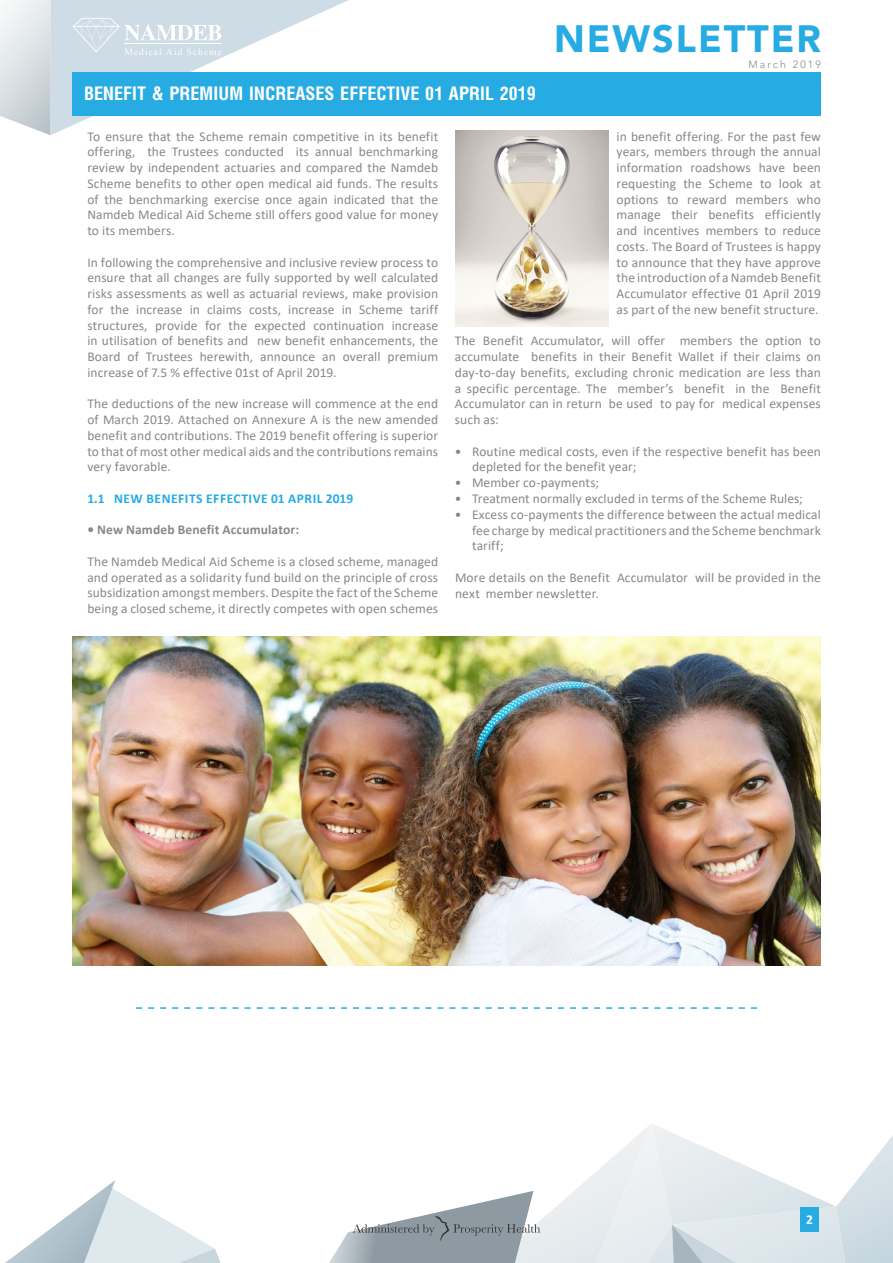
<style>
.page{position:relative;width:893px;height:1263px;background:#fff}
.page>*{position:absolute;margin:0;border:0;box-sizing:border-box;transform-origin:0 0}
.t1{font:900 37.8px "Avenir LT Std";letter-spacing:.05em;color:#26abe3}
.t2{font:700 condensed 18px "Arena";color:#fff}
.t3{font:13.5px/15.8px "Calibri";letter-spacing:.005em;color:#86888a;text-align:justify}
.t4{font:700 13.5px "Calibri";letter-spacing:.04em;color:#26abe3}
.t5{font:700 13.5px "Calibri";letter-spacing:.01em;color:#86888a}
.t6{font:700 13.5px "Calibri";color:#fff}
.t7{font:300 10.5px "Avenir LT Std";letter-spacing:.2em;color:#86888a}
</style>
<div class="page">
<svg style="left:540px;top:1135px;width:353px;height:128px"></svg>
<svg style="left:596px;top:1124px;width:249px;height:139px"></svg>
<svg style="left:5px;top:1180px;width:535px;height:83px"></svg>
<div style="left:72px;top:72px;width:749px;height:44px;background:#26abe3"></div>
<div style="left:800px;top:1207px;width:19px;height:24px;background:#26abe3"></div>
<svg style="left:0;top:0;width:348px;height:135px"></svg>
<img style="left:72px;top:636px;width:749px;height:329px">
<svg style="left:136px;top:1007px;width:621px;height:2px"></svg>
<img style="left:455px;top:130px;width:153px;height:196px">
<h2 class="t2" style="left:84px;top:83px;width:453px">BENEFIT &amp; PREMIUM INCREASES EFFECTIVE 01 APRIL 2019</h2>
<h1 class="t1" style="left:554px;top:16px;width:268px">NEWSLETTER</h1>
<p class="t7" style="left:748px;top:58px;width:74px">March 2019</p>
<p class="t3" style="left:87px;top:128px;width:352px">To ensure that the Scheme remain competitive in its benefit offering, the Trustees conducted its annual benchmarking review by independent actuaries and compared the Namdeb Scheme benefits to other open medical aid funds. The results of the benchmarking exercise once again indicated that the Namdeb Medical Aid Scheme still offers good value for money to its members.</p>
<p class="t3" style="left:87px;top:254px;width:352px">In following the comprehensive and inclusive review process to ensure that all changes are fully supported by well calculated risks assessments as well as actuarial reviews, make provision for the increase in claims costs, increase in Scheme tariff structures, provide for the expected continuation increase in utilisation of benefits and new benefit enhancements, the Board of Trustees herewith, announce an overall premium increase of 7.5 % effective 01st of April 2019.</p>
<p class="t3" style="left:87px;top:396px;width:352px">The deductions of the new increase will commence at the end of March 2019. Attached on Annexure A is the new amended benefit and contributions. The 2019 benefit offering is superior to that of most other medical aids and the contributions remains very favorable.</p>
<p class="t4" style="left:87px;top:489px;width:267px">1.1 New Benefits effective 01 April 2019</p>
<p class="t5" style="left:87px;top:520px;width:213px">• New Namdeb Benefit Accumulator:</p>
<p class="t3" style="left:87px;top:553px;width:352px">The Namdeb Medical Aid Scheme is a closed scheme, managed and operated as a solidarity fund build on the principle of cross subsidization amongst members. Despite the fact of the Scheme being a closed scheme, it directly competes with open schemes</p>
<p class="t3" style="left:617px;top:128px;width:206px">in benefit offering. For the past few years, members through the annual information roadshows have been requesting the Scheme to look at options to reward members who manage their benefits efficiently and incentives members to reduce costs. The Board of Trustees is happy to announce that they have approve the introduction of a Namdeb Benefit Accumulator effective 01 April 2019 as part of the new benefit structure.</p>
<p class="t3" style="left:455px;top:333px;width:367px">The Benefit Accumulator, will offer members the option to accumulate benefits in their Benefit Wallet if their claims on day-to-day benefits, excluding chronic medication are less than a specific percentage. The member’s benefit in the Benefit Accumulator can in return be used to pay for medical expenses such as:</p>
<p class="t3" style="left:472px;top:443px;width:350px;text-indent:-17px">• Routine medical costs, even if the respective benefit has been depleted for the benefit year;</p>
<p class="t3" style="left:455px;top:474px;width:146px">• Member co-payments;</p>
<p class="t3" style="left:455px;top:490px;width:349px">• Treatment normally excluded in terms of the Scheme Rules;</p>
<p class="t3" style="left:472px;top:506px;width:350px;text-indent:-17px">• Excess co-payments the difference between the actual medical fee charge by medical practitioners and the Scheme benchmark tariff;</p>
<p class="t3" style="left:455px;top:569px;width:367px">More details on the Benefit Accumulator will be provided in the next member newsletter.</p>
<p class="t6" style="left:806px;top:1210px;width:8px">2</p>
</div>
